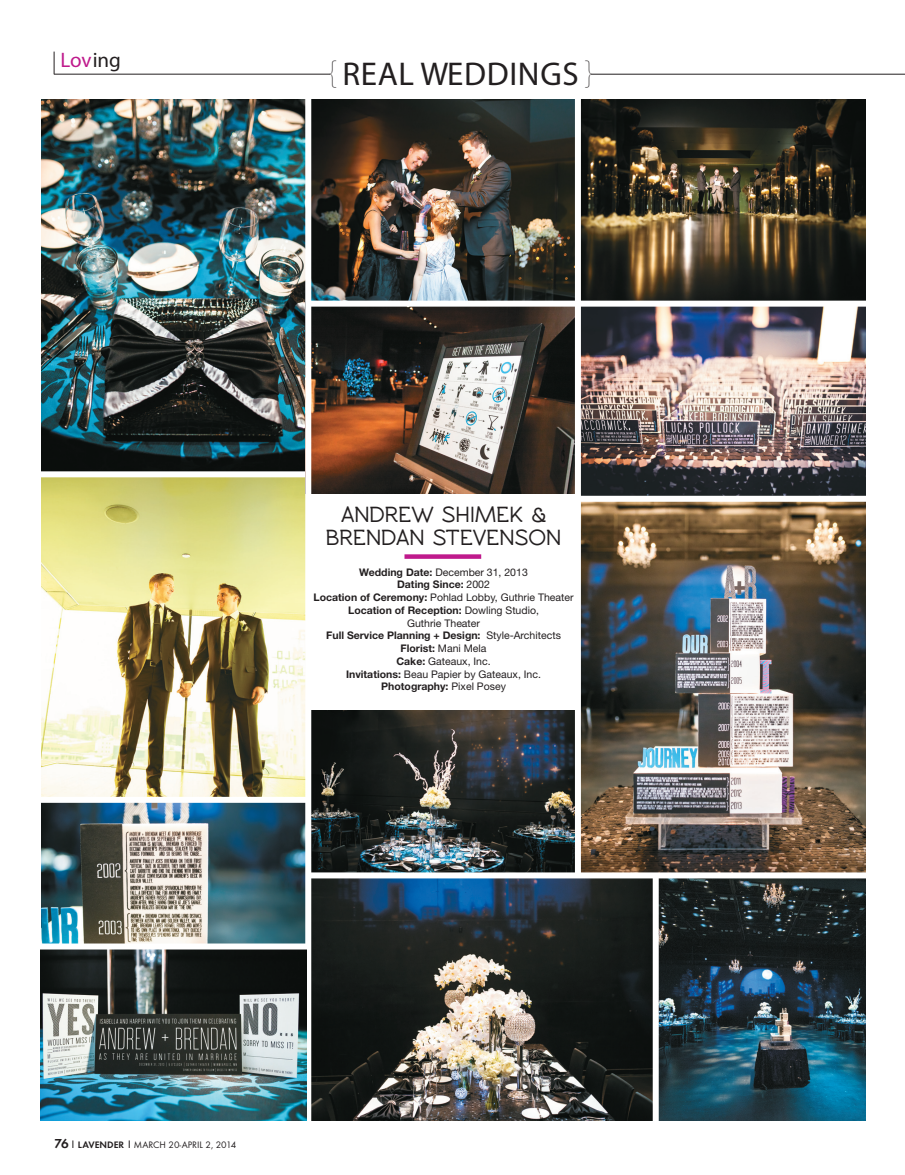
<style>
.page{position:relative;width:905px;height:1175px;background:#fff}
.page>*{position:absolute;margin:0;border:0;box-sizing:border-box;transform-origin:0 0}
.Big_Gay_News{font:33px "Myriad Pro";letter-spacing:.02em;color:#231f20}
.Big_Gay_News-2{font:900 condensed 30px "Helvetica Neue";color:#231f20}
.t1{font:700 22.5px/22.5px "Rawengulk";color:#231f20;text-align:center}
.Big_Gay_News-3{font:21px "Myriad Pro";color:#bf1a8c}
.t2{font:10.5px "Helvetica Neue";color:#231f20}
.t3{font:700 10.5px "Helvetica Neue";color:#231f20}
.t4{font:9.75px "Function";color:#231f20}
.s1{color:#231f20}
.s2{font-weight:700}
.s3{font-weight:400}
.s4{font-weight:700;font-size:13.5px}
</style>
<div class="page">
<img style="left:41px;top:477px;width:264px;height:319px">
<hr style="left:54px;top:74px;width:276px;height:1px;background:#231f20">
<svg style="left:54px;top:52px;width:1px;height:22px"></svg>
<hr style="left:591px;top:74px;width:313px;height:1px;background:#231f20">
<img style="left:658px;top:878px;width:207px;height:242px">
<img style="left:41px;top:99px;width:264px;height:372px">
<img style="left:581px;top:99px;width:284px;height:201px">
<img style="left:581px;top:307px;width:284px;height:565px">
<img style="left:311px;top:870px;width:343px;height:250px">
<img style="left:311px;top:710px;width:264px;height:162px">
<img style="left:311px;top:99px;width:264px;height:202px">
<div style="left:579px;top:496px;width:317px;height:6px;background:#fff"></div>
<div style="left:652px;top:877px;width:6px;height:283px;background:#fff"></div>
<div style="left:36px;top:872px;width:852px;height:6px;background:#fff"></div>
<div style="left:404px;top:554px;width:77px;height:5px;background:#bf1a8c"></div>
<img style="left:40px;top:802px;width:265px;height:318px">
<img style="left:311px;top:307px;width:264px;height:186px">
<div style="left:575px;top:94px;width:6px;height:781px;background:#fff"></div>
<div style="left:20px;top:943px;width:289px;height:6px;background:#fff"></div>
<p class="Big_Gay_News-3" style="left:60px;top:47px;width:62px">Lov<span class="s1">ing</span></p>
<p class="Big_Gay_News-2" style="left:330px;top:55px;width:8px">{</p>
<p class="Big_Gay_News" style="left:342px;top:54px;width:238px">REAL WEDDINGS</p>
<p class="t1" style="left:326px;top:503px;width:237px">ANDREW SHIMEK &amp;<br>BRENDAN STEVENSON</p>
<p class="t2" style="left:359px;top:565px;width:170px"><span class="s2">Wedding Date:</span> December 31, 2013</p>
<p class="t3" style="left:397px;top:578px;width:94px">Dating Since: <span class="s3">2002</span></p>
<p class="t2" style="left:313px;top:591px;width:262px"><span class="s2">Location of Ceremony:</span> Pohlad Lobby, Guthrie Theater</p>
<p class="t3" style="left:348px;top:603px;width:192px">Location of Reception: <span class="s3">Dowling Studio,</span></p>
<p class="t2" style="left:407px;top:616px;width:74px">Guthrie Theater</p>
<p class="t3" style="left:326px;top:629px;width:236px">Full Service Planning + Design: <span class="s3">Style-Architects</span></p>
<p class="t3" style="left:400px;top:642px;width:87px">Florist: <span class="s3">Mani Mela</span></p>
<p class="t2" style="left:396px;top:655px;width:96px"><span class="s2">Cake:</span> Gateaux, Inc.</p>
<p class="t2" style="left:346px;top:667px;width:196px"><span class="s2">Invitations:</span> Beau Papier by Gateaux, Inc.</p>
<p class="t3" style="left:381px;top:680px;width:126px">Photography: <span class="s3">Pixel Posey</span></p>
<p class="t4" style="left:55px;top:1138px;width:183px"><span class="s4">76</span> <span class="s2">LAVENDER</span> MARCH 20-APRIL 2, 2014</p>
</div>
